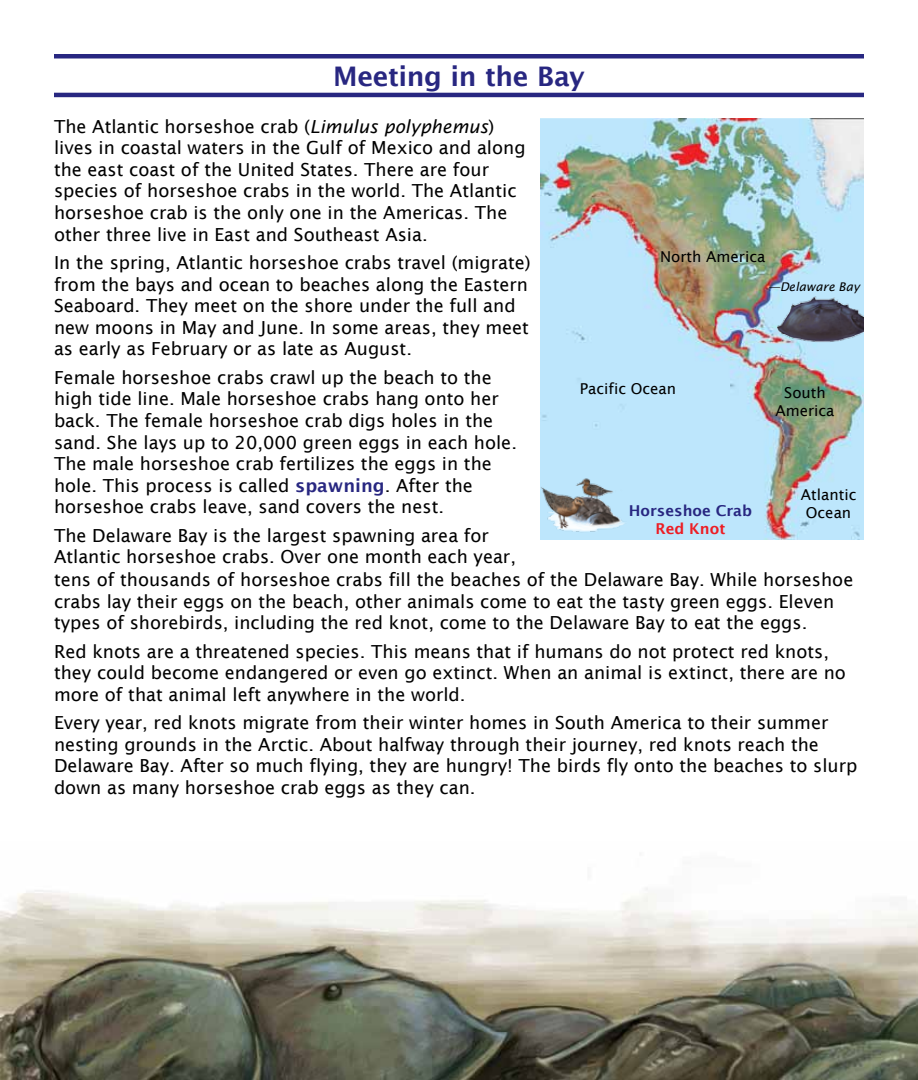
<style>
.page{position:relative;width:918px;height:1080px;background:#fff}
.page>*{position:absolute;margin:0;border:0;box-sizing:border-box;transform-origin:0 0}
.t1{font:600 27px "Lucida Sans";letter-spacing:-.02em;color:#282781}
.t2{font:18px/21.6px "Lucida Sans";color:#000}
.t3{font:15px/18px "Lucida Sans";color:#000;text-align:center}
.t4{font:600 15px "Lucida Sans";color:#282781}
.t5{font:600 15px "Lucida Sans";color:#ed1d24}
.t6{font:italic 12px "Lucida Sans";color:#000}
.s1{font-style:italic}
.s2{font-weight:600;color:#282781}
</style>
<div class="page">
<img style="left:540px;top:119px;width:324px;height:421px">
<img style="left:778px;top:294px;width:86px;height:52px">
<img style="left:540px;top:476px;width:86px;height:63px">
<img style="left:0;top:888px;width:918px;height:192px">
<hr style="left:54px;top:93px;width:810px;height:4px;background:#282781">
<hr style="left:54px;top:54px;width:810px;height:4px;background:#282781">
<h1 class="t1" style="left:333px;top:61px;width:253px">Meeting in the Bay</h1>
<p class="t2" style="left:54px;top:115px;width:473px">The Atlantic horseshoe crab (<span class="s1">Limulus polyphemus</span>) lives in coastal waters in the Gulf of Mexico and along the east coast of the United States. There are four species of horseshoe crabs in the world. The Atlantic horseshoe crab is the only one in the Americas. The other three live in East and Southeast Asia.</p>
<p class="t2" style="left:54px;top:252px;width:478px">In the spring, Atlantic horseshoe crabs travel (migrate) from the bays and ocean to beaches along the Eastern Seaboard. They meet on the shore under the full and new moons in May and June. In some areas, they meet as early as February or as late as August.</p>
<p class="t2" style="left:54px;top:367px;width:465px">Female horseshoe crabs crawl up the beach to the high tide line. Male horseshoe crabs hang onto her back. The female horseshoe crab digs holes in the sand. She lays up to 20,000 green eggs in each hole.<br>The male horseshoe crab fertilizes the eggs in the hole. This process is called <span class="s2">spawning</span>. After the horseshoe crabs leave, sand covers the nest.</p>
<p class="t2" style="left:54px;top:524px;width:464px">The Delaware Bay is the largest spawning area for<br>Atlantic horseshoe crabs. Over one month each year,</p>
<p class="t3" style="left:660px;top:248px;width:107px">North America</p>
<p class="t6" style="left:768px;top:280px;width:93px">—Delaware Bay</p>
<p class="t3" style="left:580px;top:380px;width:98px">Pacific Ocean</p>
<p class="t3" style="left:775px;top:383px;width:61px">South<br>America</p>
<p class="t3" style="left:801px;top:486px;width:57px">Atlantic<br>Ocean</p>
<p class="t4" style="left:629px;top:503px;width:125px">Horseshoe Crab</p>
<p class="t5" style="left:655px;top:521px;width:72px">Red Knot</p>
<p class="t2" style="left:54px;top:569px;width:801px">tens of thousands of horseshoe crabs fill the beaches of the Delaware Bay. While horseshoe crabs lay their eggs on the beach, other animals come to eat the tasty green eggs. Eleven types of shorebirds, including the red knot, come to the Delaware Bay to eat the eggs.</p>
<p class="t2" style="left:54px;top:640px;width:793px">Red knots are a threatened species. This means that if humans do not protect red knots, they could become endangered or even go extinct. When an animal is extinct, there are no more of that animal left anywhere in the world.</p>
<p class="t2" style="left:54px;top:712px;width:805px">Every year, red knots migrate from their winter homes in South America to their summer nesting grounds in the Arctic. About halfway through their journey, red knots reach the Delaware Bay. After so much flying, they are hungry! The birds fly onto the beaches to slurp down as many horseshoe crab eggs as they can.</p>
</div>
